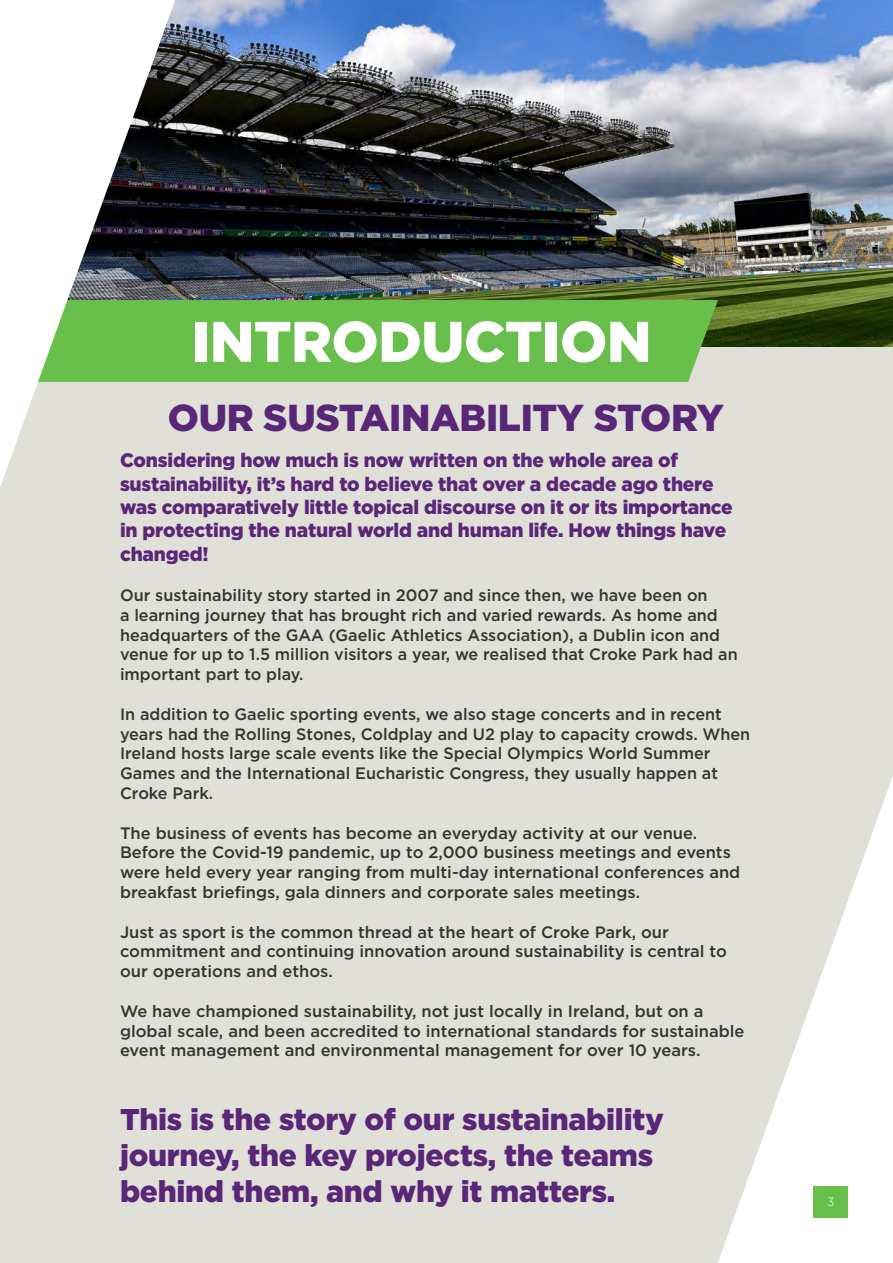
<style>
.page{position:relative;width:893px;height:1263px;background:#e1e0d8}
.page>*{position:absolute;margin:0;border:0;box-sizing:border-box;transform-origin:0 0}
.t1{font:900 57px "Gotham";letter-spacing:-.01em;color:#fff}
.t2{font:900 37.5px "Gotham";letter-spacing:-.01em;color:#592678}
.t3{font:900 30px/36px "Gotham";letter-spacing:-.01em;color:#592678}
.t4{font:900 19.5px/23.4px "Gotham";letter-spacing:-.01em;color:#592678}
.t5{font:500 16.5px/19.8px "Gotham";color:#333}
.t6{font:300 12px "Gotham";color:#fff}
</style>
<div class="page">
<svg style="left:718px;top:776px;width:175px;height:487px"></svg>
<img style="left:175px;top:0;width:718px;height:346px">
<div style="left:175px;top:300px;width:543px;height:82px;background:#68bf4b"></div>
<svg style="left:0;top:0;width:175px;height:487px;fill:#fff"></svg>
<div style="left:814px;top:1186px;width:34px;height:32px;background:#68bf4b"></div>
<h1 class="t1" style="left:192px;top:309px;width:461px">INTRODUCTION</h1>
<h2 class="t2" style="left:168px;top:396px;width:557px">OUR SUSTAINABILITY STORY</h2>
<p class="t4" style="left:120px;top:448px;width:614px">Considering how much is now written on the whole area of sustainability, it’s hard to believe that over a decade ago there was comparatively little topical discourse on it or its importance in protecting the natural world and human life. How things have changed!</p>
<p class="t5" style="left:120px;top:585px;width:619px">Our sustainability story started in 2007 and since then, we have been on<br>a learning journey that has brought rich and varied rewards. As home and headquarters of the GAA (Gaelic Athletics Association), a Dublin icon and venue for up to 1.5 million visitors a year, we realised that Croke Park had an important part to play.</p>
<p class="t5" style="left:120px;top:704px;width:632px">In addition to Gaelic sporting events, we also stage concerts and in recent years had the Rolling Stones, Coldplay and U2 play to capacity crowds. When Ireland hosts large scale events like the Special Olympics World Summer Games and the International Eucharistic Congress, they usually happen at Croke Park.</p>
<p class="t5" style="left:120px;top:822px;width:622px">The business of events has become an everyday activity at our venue.<br>Before the Covid-19 pandemic, up to 2,000 business meetings and events were held every year ranging from multi-day international conferences and breakfast briefings, gala dinners and corporate sales meetings.</p>
<p class="t5" style="left:120px;top:921px;width:608px">Just as sport is the common thread at the heart of Croke Park, our commitment and continuing innovation around sustainability is central to our operations and ethos.</p>
<p class="t5" style="left:120px;top:1001px;width:626px">We have championed sustainability, not just locally in Ireland, but on a global scale, and been accredited to international standards for sustainable event management and environmental management for over 10 years.</p>
<h3 class="t3" style="left:120px;top:1101px;width:545px">This is the story of our sustainability journey, the key projects, the teams behind them, and why it matters.</h3>
<p class="t6" style="left:827px;top:1194px;width:9px">3</p>
</div>
